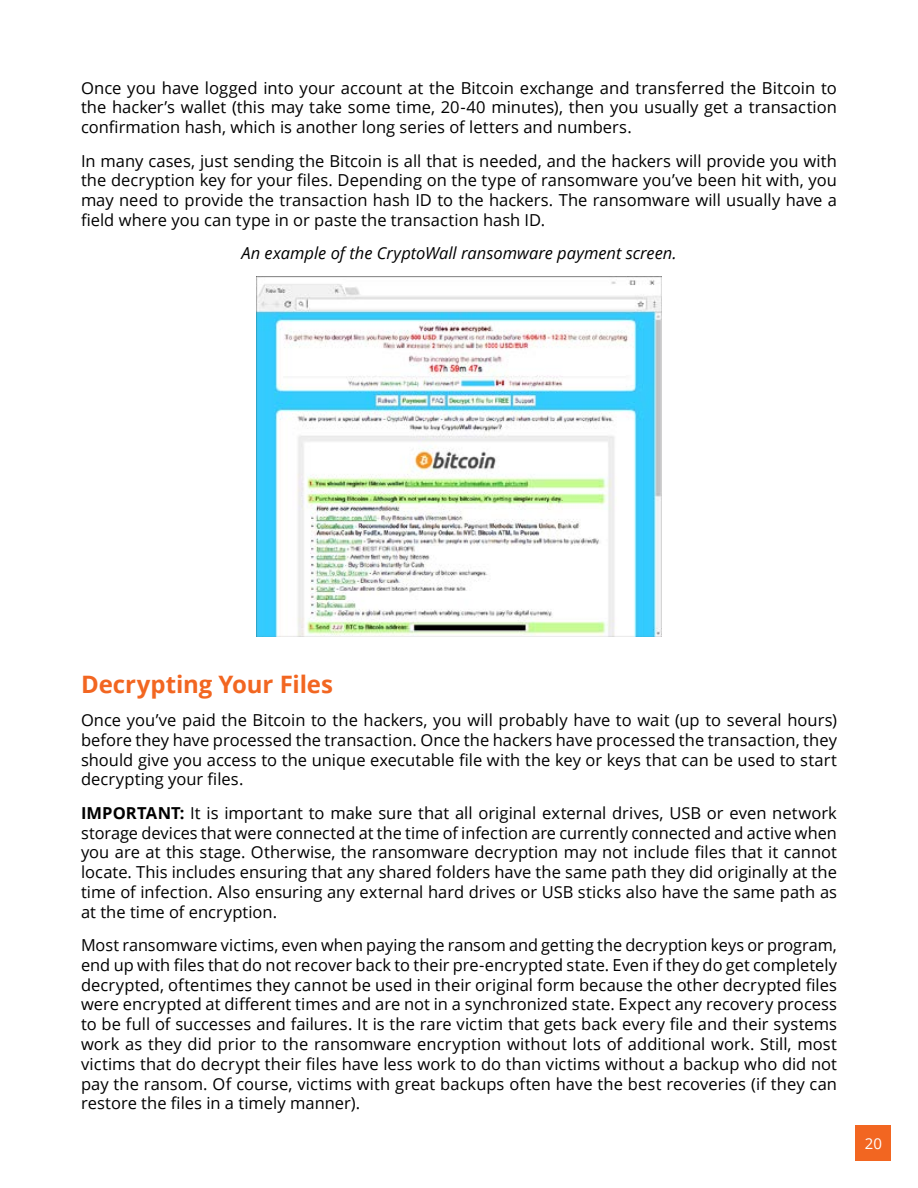
<style>
.page{position:relative;width:918px;height:1188px;background:#fff}
.page>*{position:absolute;margin:0;border:0;box-sizing:border-box;transform-origin:0 0}
.t1{font:700 24px "Open Sans";letter-spacing:-.005em;color:#f26621}
.t2{font:16.5px/19.8px "Open Sans";color:#000;text-align:justify}
.t3{font:italic 16.5px "Open Sans";color:#000}
.t4{font:15px "Open Sans";color:#fff}
.s1{font-weight:700}
</style>
<div class="page">
<img style="left:257px;top:276px;width:404px;height:361px">
<div style="left:856px;top:1126px;width:35px;height:35px;background:#f26621"></div>
<p class="t2" style="left:81px;top:77px;width:758px">Once you have logged into your account at the Bitcoin exchange and transferred the Bitcoin to the hacker’s wallet (this may take some time, 20-40 minutes), then you usually get a transaction confirmation hash, which is another long series of letters and numbers.</p>
<p class="t2" style="left:81px;top:150px;width:758px">In many cases, just sending the Bitcoin is all that is needed, and the hackers will provide you with the decryption key for your files. Depending on the type of ransomware you’ve been hit with, you may need to provide the transaction hash ID to the hackers. The ransomware will usually have a field where you can type in or paste the transaction hash ID.</p>
<p class="t3" style="left:241px;top:242px;width:437px">An example of the CryptoWall ransomware payment screen.</p>
<h1 class="t1" style="left:81px;top:667px;width:254px">Decrypting Your Files</h1>
<p class="t2" style="left:81px;top:710px;width:758px">Once you’ve paid the Bitcoin to the hackers, you will probably have to wait (up to several hours) before they have processed the transaction. Once the hackers have processed the transaction, they should give you access to the unique executable file with the key or keys that can be used to start decrypting your files.</p>
<p class="t2" style="left:81px;top:802px;width:758px"><span class="s1">IMPORTANT:</span> It is important to make sure that all original external drives, USB or even network storage devices that were connected at the time of infection are currently connected and active when you are at this stage. Otherwise, the ransomware decryption may not include files that it cannot locate. This includes ensuring that any shared folders have the same path they did originally at the time of infection. Also ensuring any external hard drives or USB sticks also have the same path as at the time of encryption.</p>
<p class="t2" style="left:81px;top:935px;width:758px">Most ransomware victims, even when paying the ransom and getting the decryption keys or program, end up with files that do not recover back to their pre-encrypted state. Even if they do get completely decrypted, oftentimes they cannot be used in their original form because the other decrypted files were encrypted at different times and are not in a synchronized state. Expect any recovery process to be full of successes and failures. It is the rare victim that gets back every file and their systems work as they did prior to the ransomware encryption without lots of additional work. Still, most victims that do decrypt their files have less work to do than victims without a backup who did not pay the ransom. Of course, victims with great backups often have the best recoveries (if they can restore the files in a timely manner).</p>
<p class="t4" style="left:865px;top:1133px;width:19px">20</p>
</div>
